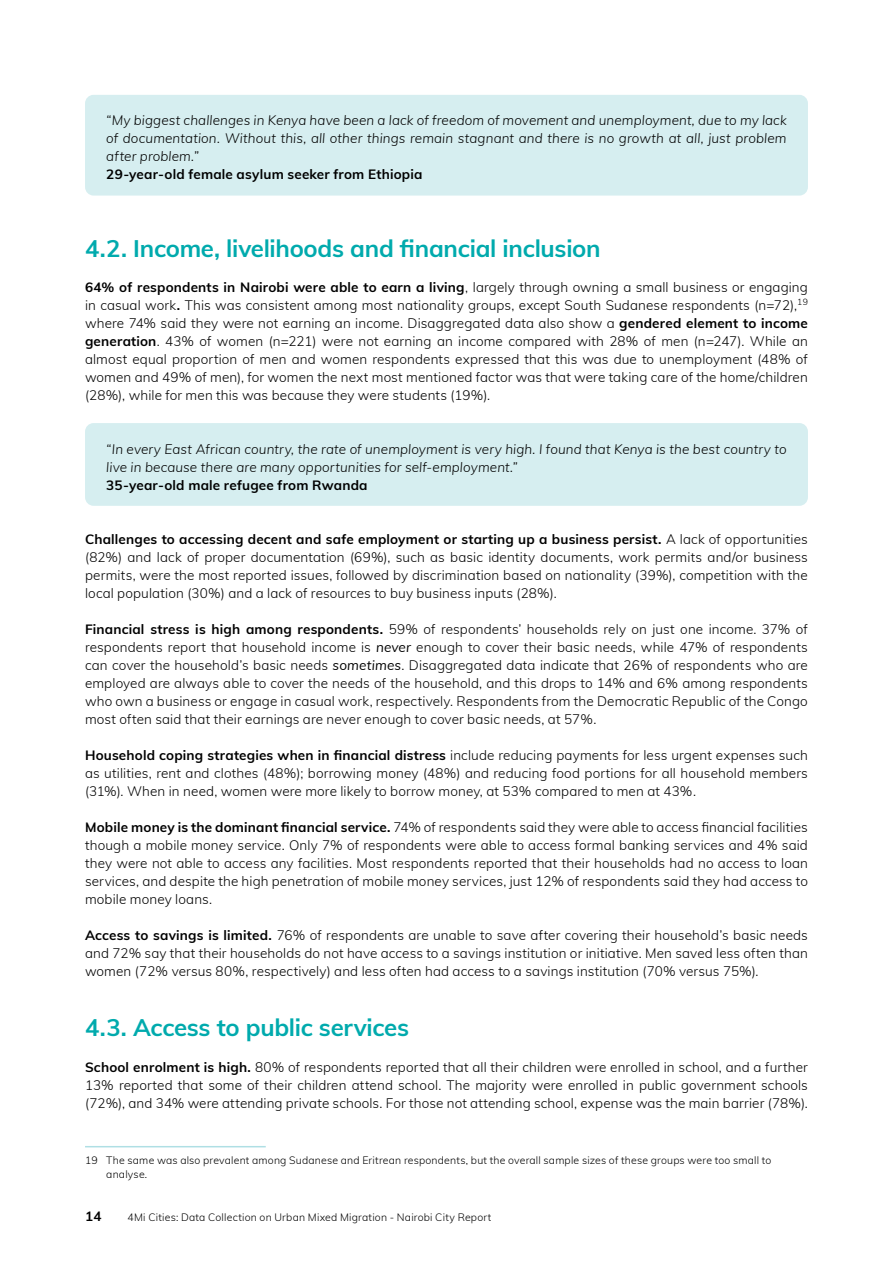
<style>
.page{position:relative;width:893px;height:1263px;background:#fff}
.page>*{position:absolute;margin:0;border:0;box-sizing:border-box;transform-origin:0 0}
.t1{font:700 24px "Muli";letter-spacing:-.01em;color:#00aaad}
.t2{font:300 13.5px/18px "Muli";letter-spacing:.01em;color:#000;text-align:justify}
.t3{font:italic 300 13.5px/18px "Muli";letter-spacing:.01em;color:#000;text-align:justify}
.t4{font:700 13.5px "Muli";letter-spacing:.01em;color:#000}
.t5{font:300 10.5px/13.5px "Muli";letter-spacing:.02em;color:#000}
.s1{font-weight:700}
.s2{font-weight:400;font-style:italic}
</style>
<div class="page">
<div style="left:85px;top:95px;width:723px;height:87px;background:#d6eef0;border-radius:9px"></div>
<div style="left:85px;top:153px;width:723px;height:43px;background:#d6eef0;border-radius:9px"></div>
<div style="left:85px;top:423px;width:723px;height:69px;background:#d6eef0;border-radius:9px"></div>
<div style="left:85px;top:463px;width:723px;height:43px;background:#d6eef0;border-radius:9px"></div>
<hr style="left:85px;top:1146px;width:181px;height:1px;background:#afdfe4">
<p class="t3" style="left:106px;top:111px;width:682px">“My biggest challenges in Kenya have been a lack of freedom of movement and unemployment, due to my lack of documentation. Without this, all other things remain stagnant and there is no growth at all, just problem after problem.”</p>
<p class="t4" style="left:106px;top:165px;width:318px">29-year-old female asylum seeker from Ethiopia</p>
<h1 class="t1" style="left:85px;top:231px;width:517px">4.2. Income, livelihoods and financial inclusion</h1>
<p class="t2" style="left:85px;top:277px;width:724px"><span class="s1">64% of respondents in Nairobi were able to earn a living</span>, largely through owning a small business or engaging in casual work<span class="s1">.</span> This was consistent among most nationality groups, except South Sudanese respondents (n=72),<sup>19 </sup>where 74% said they were not earning an income. Disaggregated data also show a <span class="s1">gendered element to income generation</span>. 43% of women (n=221) were not earning an income compared with 28% of men (n=247). While an almost equal proportion of men and women respondents expressed that this was due to unemployment (48% of women and 49% of men), for women the next most mentioned factor was that were taking care of the home/children (28%), while for men this was because they were students (19%).</p>
<p class="t3" style="left:106px;top:439px;width:682px">“In every East African country, the rate of unemployment is very high. I found that Kenya is the best country to live in because there are many opportunities for self-employment.”</p>
<p class="t4" style="left:106px;top:475px;width:263px">35-year-old male refugee from Rwanda</p>
<p class="t2" style="left:85px;top:529px;width:724px"><span class="s1">Challenges to accessing decent and safe employment or starting up a business persist.</span> A lack of opportunities (82%) and lack of proper documentation (69%), such as basic identity documents, work permits and/or business permits, were the most reported issues, followed by discrimination based on nationality (39%), competition with the local population (30%) and a lack of resources to buy business inputs (28%).</p>
<p class="t2" style="left:85px;top:619px;width:724px"><span class="s1">Financial stress is high among respondents.</span> 59% of respondents’ households rely on just one income. 37% of respondents report that household income is <span class="s2">never</span> enough to cover their basic needs, while 47% of respondents can cover the household’s basic needs <span class="s2">sometimes</span>. Disaggregated data indicate that 26% of respondents who are employed are always able to cover the needs of the household, and this drops to 14% and 6% among respondents who own a business or engage in casual work, respectively. Respondents from the Democratic Republic of the Congo most often said that their earnings are never enough to cover basic needs, at 57%.</p>
<p class="t2" style="left:85px;top:745px;width:724px"><span class="s1">Household coping strategies when in financial distress</span> include reducing payments for less urgent expenses such as utilities, rent and clothes (48%); borrowing money (48%) and reducing food portions for all household members (31%). When in need, women were more likely to borrow money, at 53% compared to men at 43%.</p>
<p class="t2" style="left:85px;top:817px;width:724px"><span class="s1">Mobile money is the dominant financial service.</span> 74% of respondents said they were able to access financial facilities though a mobile money service. Only 7% of respondents were able to access formal banking services and 4% said they were not able to access any facilities. Most respondents reported that their households had no access to loan services, and despite the high penetration of mobile money services, just 12% of respondents said they had access to mobile money loans.</p>
<p class="t2" style="left:85px;top:925px;width:724px"><span class="s1">Access to savings is limited.</span> 76% of respondents are unable to save after covering their household’s basic needs and 72% say that their households do not have access to a savings institution or initiative. Men saved less often than women (72% versus 80%, respectively) and less often had access to a savings institution (70% versus 75%).</p>
<h1 class="t1" style="left:85px;top:1009px;width:326px">4.3. Access to public services</h1>
<p class="t2" style="left:85px;top:1057px;width:724px"><span class="s1">School enrolment is high.</span> 80% of respondents reported that all their children were enrolled in school, and a further 13% reported that some of their children attend school. The majority were enrolled in public government schools (72%), and 34% were attending private schools. For those not attending school, expense was the main barrier (78%).</p>
<p class="t5" style="left:106px;top:1153px;width:666px;text-indent:-21px">19 The same was also prevalent among Sudanese and Eritrean respondents, but the overall sample sizes of these groups were too small to analyse.</p>
<p class="t4" style="left:85px;top:1206px;width:18px">14</p>
<p class="t5" style="left:128px;top:1210px;width:365px">4Mi Cities: Data Collection on Urban Mixed Migration - Nairobi City Report</p>
</div>
